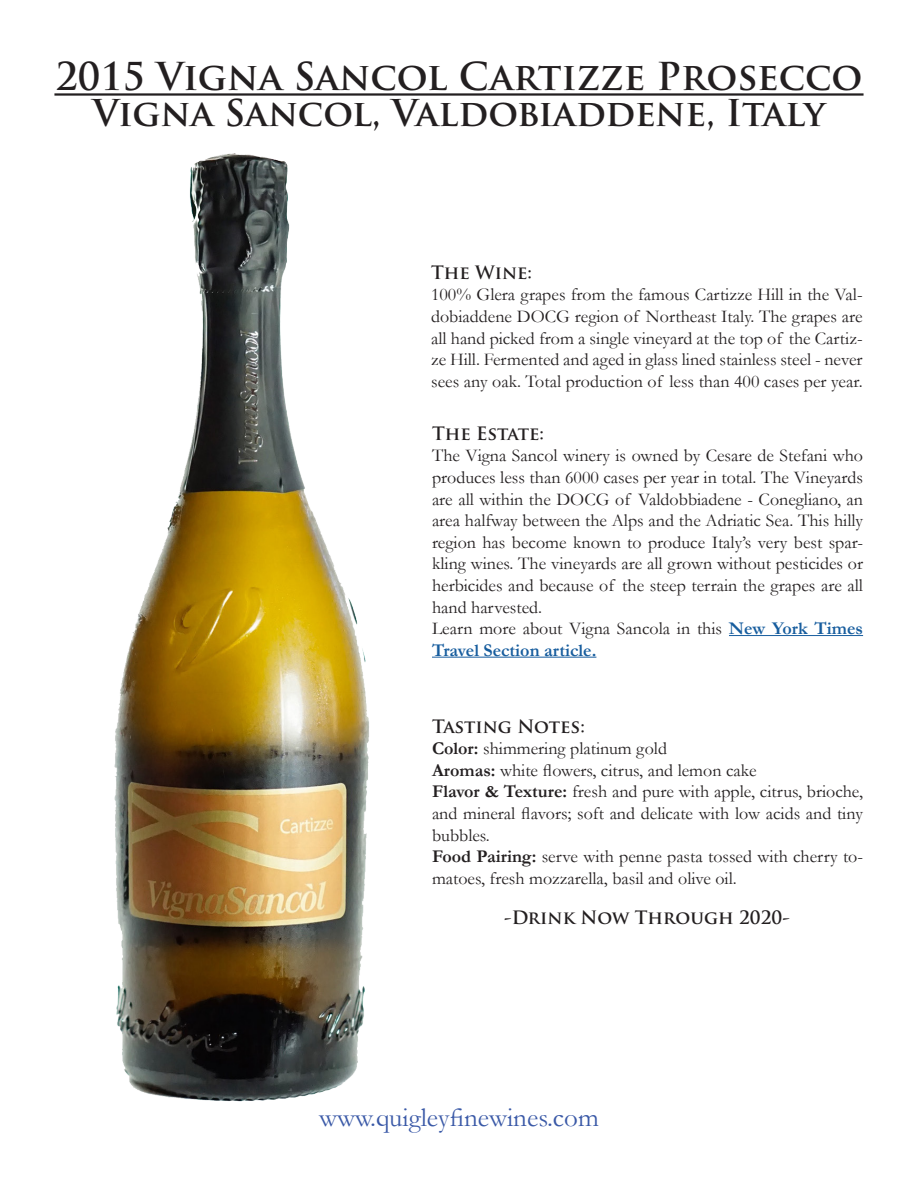
<style>
.page{position:relative;width:918px;height:1188px;background:#fff}
.page>*{position:absolute;margin:0;border:0;box-sizing:border-box;transform-origin:0 0}
.t1{font:700 37.5px "Trajan Pro";color:#231f20}
.t2{font:700 36px "Trajan Pro";color:#231f20}
.t3{font:27px "Garamond";color:#3a59a7}
.t4{font:18px/21.6px "Garamond";color:#231f20;text-align:justify}
.t5{font:700 18px/21.6px "Garamond";color:#175d9e}
.t6{font:700 18px "Trajan Pro";color:#231f20}
.s1{font-weight:400;color:#231f20}
.s2{font-weight:700}
</style>
<div class="page">
<hr style="left:54px;top:93px;width:810px;height:3px;background:#231f20">
<hr style="left:729px;top:635px;width:134px;height:1px;background:#175d9e">
<hr style="left:432px;top:657px;width:164px;height:1px;background:#175d9e">
<img style="left:114px;top:153px;width:385px;height:949px">
<p class="t1" style="left:55px;top:53px;width:809px">2015 Vigna Sancol Cartizze Prosecco</p>
<p class="t2" style="left:93px;top:91px;width:734px">Vigna Sancol, Valdobiaddene, Italy</p>
<p class="t6" style="left:431px;top:261px;width:103px">The Wine:</p>
<p class="t4" style="left:431px;top:284px;width:433px">100% Glera grapes from the famous Cartizze Hill in the Val&shy;dobiaddene DOCG region of Northeast Italy. The grapes are all hand picked from a single vineyard at the top of the Cartiz&shy;ze Hill. Fermented and aged in glass lined stainless steel - never sees any oak. Total production of less than 400 cases per year.</p>
<p class="t6" style="left:432px;top:422px;width:114px">The Estate:</p>
<p class="t4" style="left:432px;top:445px;width:433px">The Vigna Sancol winery is owned by Cesare de Stefani who produces less than 6000 cases per year in total. The Vineyards are all within the DOCG of Valdobbiadene - Conegliano, an area halfway between the Alps and the Adriatic Sea. This hilly region has become known to produce Italy’s very best spar&shy;kling wines. The vineyards are all grown without pesticides or herbicides and because of the steep terrain the grapes are all hand harvested.</p>
<p class="t5" style="left:432px;top:617px;width:433px"><span class="s1">Learn more about Vigna Sancola in this</span> New York Times<br>Travel Section article.</p>
<p class="t6" style="left:432px;top:715px;width:154px">Tasting Notes:</p>
<p class="t4" style="left:432px;top:738px;width:237px"><span class="s2">Color:</span> shimmering platinum gold</p>
<p class="t4" style="left:432px;top:759px;width:326px"><span class="s2">Aromas:</span> white flowers, citrus, and lemon cake</p>
<p class="t4" style="left:432px;top:781px;width:433px"><span class="s2">Flavor &amp; Texture:</span> fresh and pure with apple, citrus, brioche, and mineral flavors; soft and delicate with low acids and tiny bubbles.</p>
<p class="t4" style="left:432px;top:846px;width:433px"><span class="s2">Food Pairing:</span> serve with penne pasta tossed with cherry to&shy;matoes, fresh mozzarella, basil and olive oil.</p>
<p class="t6" style="left:504px;top:907px;width:287px">-Drink Now Through 2020-</p>
<p class="t3" style="left:319px;top:1101px;width:281px">www.quigleyfinewines.com</p>
</div>
